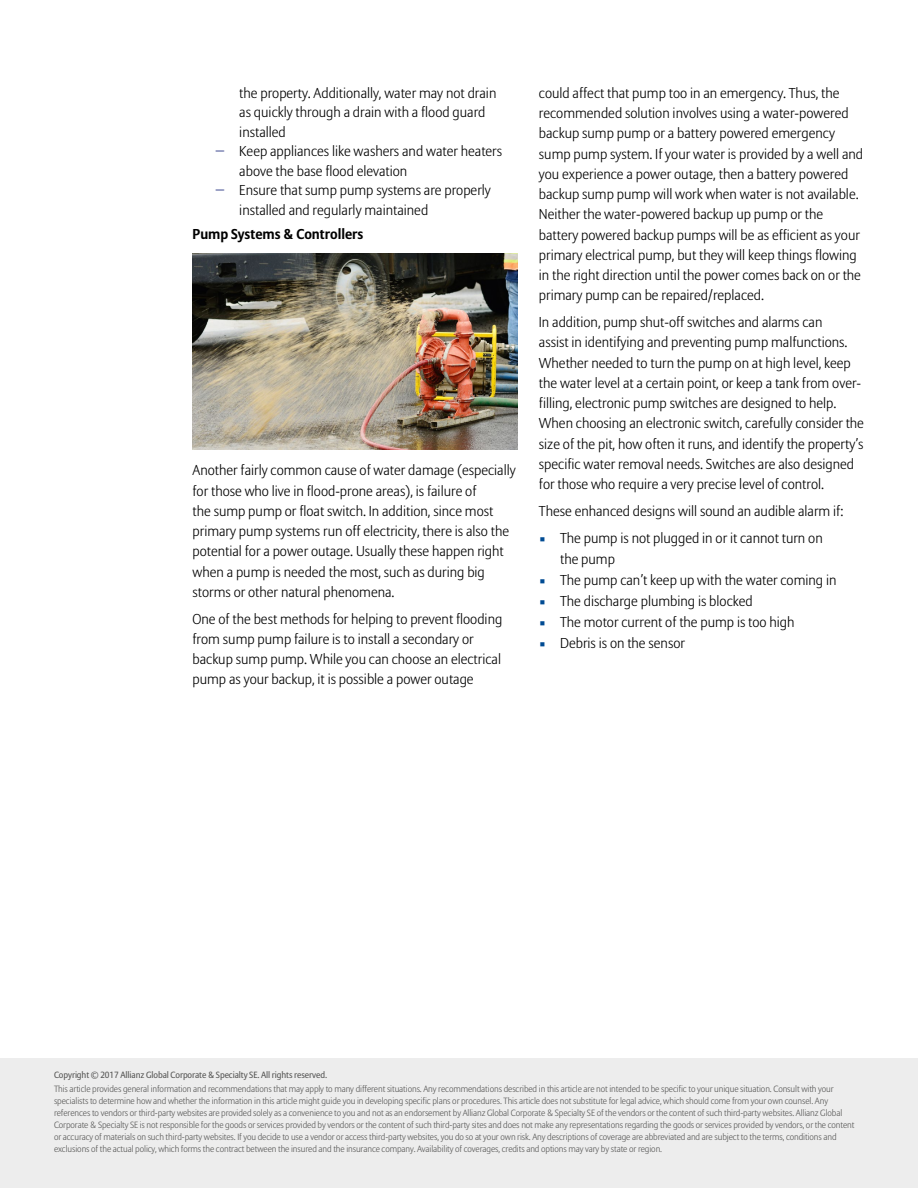
<style>
.page{position:relative;width:918px;height:1188px;background:#fff}
.page>*{position:absolute;margin:0;border:0;box-sizing:border-box;transform-origin:0 0}
.t1{font:300 14.25px/20.2px "Allianz Sans";color:#000}
.t2{font:700 14.25px "Allianz Sans";color:#000}
.t3{font:300 9px/12px "Allianz Sans";letter-spacing:-.01em;color:#575756}
.t4{font:9px "Allianz Sans";letter-spacing:-.01em;color:#575756}
.s1{color:#283583}
.s2{font-size:10.5px;color:#004b93}
</style>
<div class="page">
<div style="left:0;top:1059px;width:918px;height:129px;background:#ededed"></div>
<img style="left:193px;top:253px;width:325px;height:197px">
<p class="t1" style="left:239px;top:83px;width:259px">the property. Additionally, water may not drain</p>
<p class="t1" style="left:239px;top:102px;width:248px">as quickly through a drain with a flood guard</p>
<p class="t1" style="left:239px;top:122px;width:48px">installed</p>
<p class="t1" style="left:216px;top:141px;width:288px"><span class="s1">−</span> Keep appliances like washers and water heaters</p>
<p class="t1" style="left:239px;top:161px;width:170px">above the base flood elevation</p>
<p class="t1" style="left:216px;top:180px;width:277px"><span class="s1">−</span> Ensure that sump pump systems are properly</p>
<p class="t1" style="left:239px;top:200px;width:190px">installed and regularly maintained</p>
<p class="t2" style="left:193px;top:226px;width:172px">Pump Systems &amp; Controllers</p>
<p class="t1" style="left:193px;top:460px;width:325px">Another fairly common cause of water damage (especially for those who live in flood-prone areas), is failure of<br>the sump pump or float switch. In addition, since most primary pump systems run off electricity, there is also the potential for a power outage. Usually these happen right when a pump is needed the most, such as during big storms or other natural phenomena.</p>
<p class="t1" style="left:193px;top:608px;width:311px">One of the best methods for helping to prevent flooding from sump pump failure is to install a secondary or backup sump pump. While you can choose an electrical pump as your backup, it is possible a power outage</p>
<p class="t1" style="left:539px;top:83px;width:326px">could affect that pump too in an emergency. Thus, the recommended solution involves using a water-powered backup sump pump or a battery powered emergency sump pump system. If your water is provided by a well and you experience a power outage, then a battery powered backup sump pump will work when water is not available.<br>Neither the water-powered backup up pump or the battery powered backup pumps will be as efficient as your primary electrical pump, but they will keep things flowing in the right direction until the power comes back on or the primary pump can be repaired/replaced.</p>
<p class="t1" style="left:539px;top:312px;width:327px">In addition, pump shut-off switches and alarms can<br>assist in identifying and preventing pump malfunctions.<br>Whether needed to turn the pump on at high level, keep the water level at a certain point, or keep a tank from over&shy;filling, electronic pump switches are designed to help.<br>When choosing an electronic switch, carefully consider the size of the pit, how often it runs, and identify the property’s specific water removal needs. Switches are also designed for those who require a very precise level of control.</p>
<p class="t1" style="left:539px;top:497px;width:306px;line-height:27.5px">These enhanced designs will sound an audible alarm if: <span class="s2">◾</span> The pump is not plugged in or it cannot turn on</p>
<p class="t1" style="left:539px;top:548px;width:299px;line-height:21px;text-indent:21px">the pump<br><span class="s2">◾</span> The pump can’t keep up with the water coming in <span class="s2">◾</span> The discharge plumbing is blocked<br><span class="s2">◾</span> The motor current of the pump is too high<br><span class="s2">◾</span> Debris is on the sensor</p>
<p class="t4" style="left:54px;top:1070px;width:275px">Copyright © 2017 Allianz Global Corporate &amp; Specialty SE. All rights reserved.</p>
<p class="t3" style="left:54px;top:1083px;width:802px">This article provides general information and recommendations that may apply to many different situations. Any recommendations described in this article are not intended to be specific to your unique situation. Consult with your specialists to determine how and whether the information in this article might guide you in developing specific plans or procedures. This article does not substitute for legal advice, which should come from your own counsel. Any references to vendors or third-party websites are provided solely as a convenience to you and not as an endorsement by Allianz Global Corporate &amp; Specialty SE of the vendors or the content of such third-party websites. Allianz Global Corporate &amp; Specialty SE is not responsible for the goods or services provided by vendors or the content of such third-party sites and does not make any representations regarding the goods or services provided by vendors, or the content or accuracy of materials on such third-party websites. If you decide to use a vendor or access third-party websites, you do so at your own risk. Any descriptions of coverage are abbreviated and are subject to the terms, conditions and exclusions of the actual policy, which forms the contract between the insured and the insurance company. Availability of coverages, credits and options may vary by state or region.</p>
</div>
